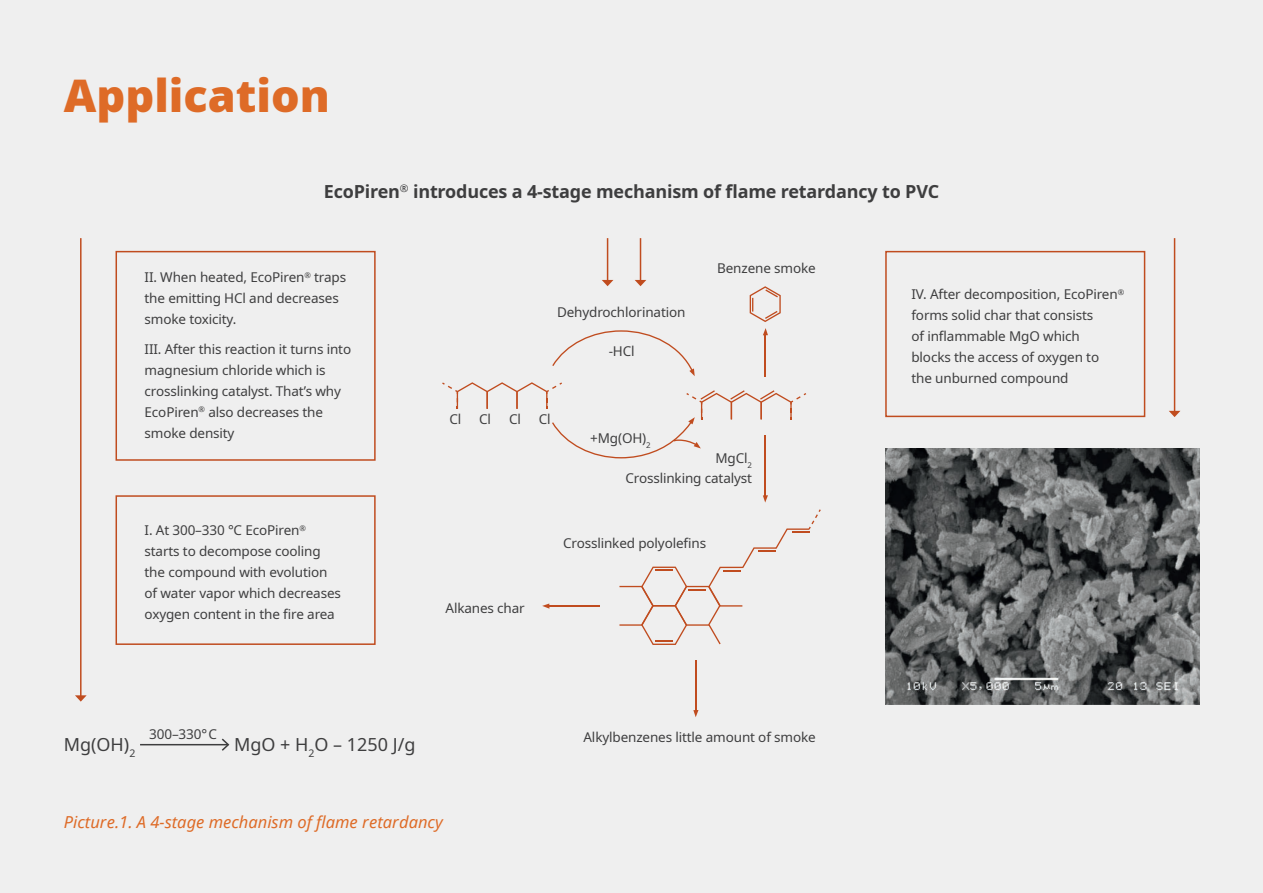
<style>
.page{position:relative;width:1263px;height:893px;background:#efefef}
.page>*{position:absolute;margin:0;border:0;box-sizing:border-box;transform-origin:0 0}
.заголовок{font:900 45px "Noto Sans";color:#de6b27}
.основной{font:700 18px "Noto Sans";letter-spacing:-.01em;color:#3e3e3f}
.основной-2{font:18px "Noto Sans";color:#3e3e3f}
.подпись_к_рисунку{font:italic 16.5px "Noto Sans";color:#de6b27}
.основной-3{font:13.5px/21px "Noto Sans";letter-spacing:-.01em;color:#3e3e3f}
</style>
<div class="page">
<div style="left:116px;top:251px;width:260px;height:210px;border:2px solid #c04c1f"></div>
<div style="left:885px;top:251px;width:260px;height:166px;border:2px solid #c04c1f"></div>
<div style="left:116px;top:495px;width:260px;height:150px;border:2px solid #c04c1f"></div>
<hr style="left:80px;top:238px;width:2px;height:458px;background:#c04c1f">
<svg style="left:75px;top:695px;width:12px;height:7px"></svg>
<hr style="left:1174px;top:238px;width:1px;height:174px;background:#c04c1f">
<svg style="left:1169px;top:411px;width:11px;height:6px"></svg>
<hr style="left:607px;top:238px;width:1px;height:43px;background:#c04c1f">
<svg style="left:602px;top:280px;width:11px;height:6px"></svg>
<hr style="left:640px;top:238px;width:1px;height:43px;background:#c04c1f">
<svg style="left:635px;top:280px;width:11px;height:6px"></svg>
<hr style="left:140px;top:744px;width:88px;height:1px;background:#3e3e3f">
<svg style="left:220px;top:738px;width:10px;height:13px"></svg>
<img style="left:885px;top:449px;width:314px;height:255px">
<svg style="left:619px;top:509px;width:202px;height:136px"></svg>
<svg style="left:750px;top:286px;width:31px;height:36px"></svg>
<svg style="left:442px;top:382px;width:364px;height:76px"></svg>
<hr style="left:765px;top:333px;width:1px;height:43px;background:#c04c1f">
<svg style="left:763px;top:328px;width:5px;height:7px"></svg>
<svg style="left:552px;top:330px;width:143px;height:46px"></svg>
<hr style="left:695px;top:660px;width:2px;height:52px;background:#c04c1f">
<svg style="left:693px;top:710px;width:5px;height:7px"></svg>
<hr style="left:547px;top:605px;width:52px;height:2px;background:#c04c1f">
<svg style="left:542px;top:603px;width:7px;height:6px"></svg>
<hr style="left:765px;top:435px;width:1px;height:63px;background:#c04c1f">
<svg style="left:763px;top:495px;width:5px;height:8px"></svg>
<p class="заголовок" style="left:64px;top:61px;width:268px">Application</p>
<p class="основной" style="left:324px;top:179px;width:617px">EcoPiren<sup>®</sup> introduces a 4-stage mechanism of flame retardancy to PVC</p>
<p class="основной-3" style="left:145px;top:267px;width:203px">II. When heated, EcoPiren<sup>®</sup> traps the emitting HCl and decreases smoke toxicity.</p>
<p class="основной-3" style="left:145px;top:339px;width:208px">III. After this reaction it turns into magnesium chloride which is crosslinking catalyst. That’s why<br>EcoPiren<sup>®</sup> also decreases the smoke density</p>
<p class="основной-3" style="left:145px;top:520px;width:198px">I. At 300–330 °C EcoPiren<sup>® </sup>starts to decompose cooling the compound with evolution of water vapor which decreases oxygen content in the fire area</p>
<p class="основной-3" style="left:557px;top:302px;width:130px">Dehydrochlorination</p>
<p class="основной-3" style="left:609px;top:341px;width:27px">-HCl</p>
<p class="основной-3" style="left:717px;top:258px;width:100px">Benzene smoke</p>
<p class="основной-3" style="left:449px;top:409px;width:13px">Cl</p>
<p class="основной-3" style="left:479px;top:409px;width:13px">Cl</p>
<p class="основной-3" style="left:509px;top:409px;width:13px">Cl</p>
<p class="основной-3" style="left:539px;top:409px;width:13px">Cl</p>
<p class="основной-3" style="left:590px;top:428px;width:62px">+Mg(OH)<sub>2</sub></p>
<p class="основной-3" style="left:625px;top:468px;width:128px">Crosslinking catalyst</p>
<p class="основной-3" style="left:715px;top:448px;width:38px">MgCl<sub>2</sub></p>
<p class="основной-3" style="left:563px;top:533px;width:145px">Crosslinked polyolefins</p>
<p class="основной-3" style="left:445px;top:598px;width:81px">Alkanes char</p>
<p class="основной-3" style="left:149px;top:724px;width:69px">300–330°C</p>
<p class="основной-2" style="left:64px;top:732px;width:73px">Mg(OH)<sub>2</sub></p>
<p class="основной-2" style="left:234px;top:732px;width:183px">MgO + H<sub>2</sub>O – 1250 J/g</p>
<p class="подпись_к_рисунку" style="left:64px;top:810px;width:380px">Picture.1. A 4-stage mechanism of flame retardancy</p>
<p class="основной-3" style="left:583px;top:726px;width:234px">Alkylbenzenes little amount of smoke</p>
<p class="основной-3" style="left:911px;top:284px;width:214px">IV. After decomposition, EcoPiren<sup>® </sup>forms solid char that consists<br>of inflammable MgO which<br>blocks the access of oxygen to<br>the unburned compound</p>
</div>
